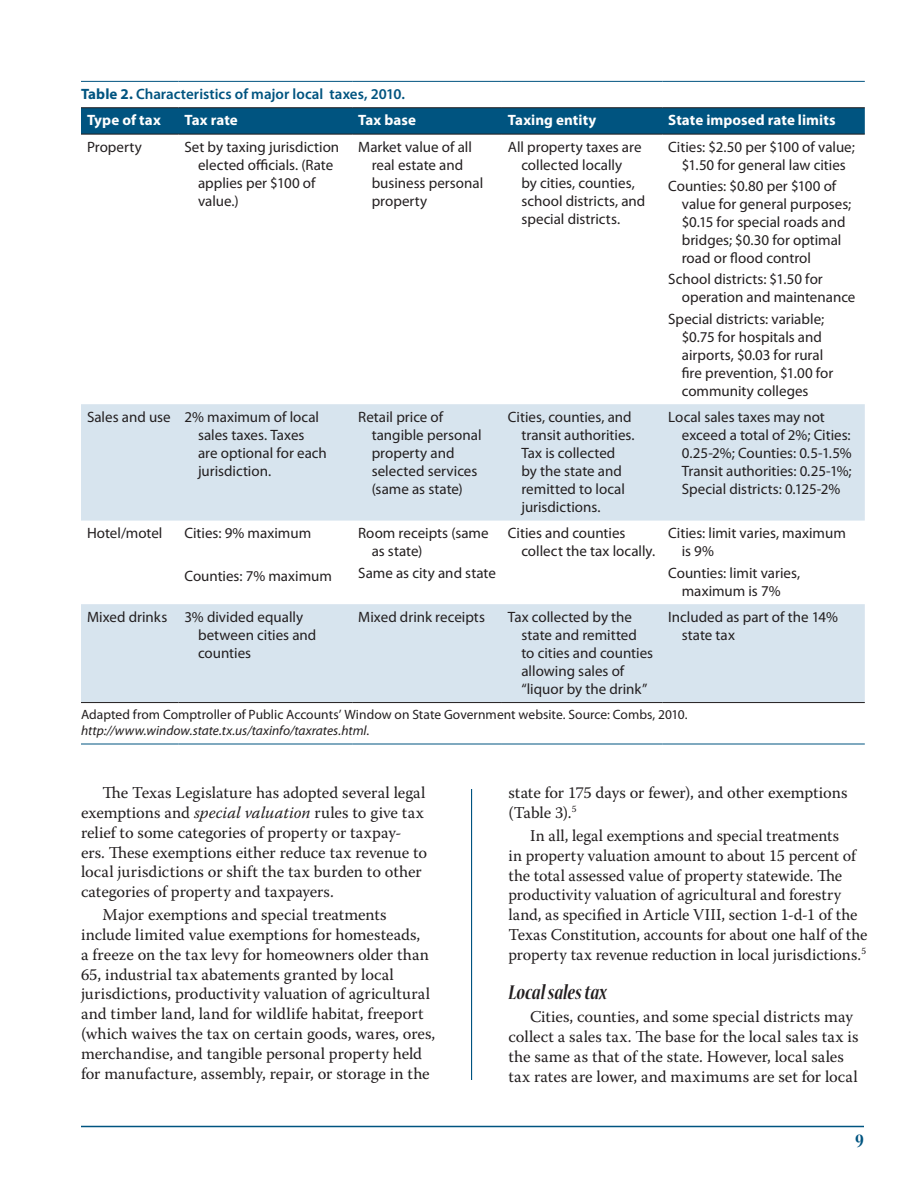
<style>
.page{position:relative;width:918px;height:1188px;background:#fff}
.page>*{position:absolute;margin:0;border:0;box-sizing:border-box;transform-origin:0 0}
.heading2{font:italic 700 condensed 22.5px "Nueva Std";letter-spacing:-.005em;color:#231f20}
.t1{font:700 condensed 21px "Nueva Std";color:#005480}
.body{font:16.5px/19.8px "Warnock Pro";color:#231f20}
.table_body{font:15px/18px "Myriad Pro";color:#231f20}
.table_head{font:700 15px "Myriad Pro";letter-spacing:.005em;color:#fff}
.table_head-2{font:600 15px "Myriad Pro";color:#005480}
.table_footnote{font:13.5px/16.2px "Myriad Pro";color:#231f20}
.s1{font-weight:700}
.s2{font-style:italic}
</style>
<div class="page">
<hr style="left:81px;top:1126px;width:783px;height:1px;background:#005480">
<hr style="left:471px;top:81px;width:1px;height:999px;background:#005480">
<div style="left:81px;top:81px;width:763px;height:708px;background:#fff"></div>
<svg style="left:81px;top:108px;width:784px;height:26px;background:#00527d"></svg>
<svg style="left:81px;top:404px;width:784px;height:298px;fill:#d7e4ee"></svg>
<hr style="left:81px;top:81px;width:97px;height:1px;background:#005480">
<hr style="left:178px;top:81px;width:174px;height:1px;background:#005480">
<hr style="left:352px;top:81px;width:150px;height:1px;background:#005480">
<hr style="left:502px;top:81px;width:160px;height:1px;background:#005480">
<hr style="left:662px;top:81px;width:203px;height:1px;background:#005480">
<hr style="left:81px;top:744px;width:97px;height:1px;background:#005480">
<hr style="left:178px;top:744px;width:174px;height:1px;background:#005480">
<hr style="left:352px;top:744px;width:150px;height:1px;background:#005480">
<hr style="left:502px;top:744px;width:160px;height:1px;background:#005480">
<hr style="left:662px;top:744px;width:203px;height:1px;background:#005480">
<hr style="left:81px;top:107px;width:97px;height:1px;background:#231f20">
<hr style="left:178px;top:107px;width:174px;height:1px;background:#231f20">
<hr style="left:352px;top:107px;width:150px;height:1px;background:#231f20">
<hr style="left:502px;top:107px;width:160px;height:1px;background:#231f20">
<hr style="left:662px;top:107px;width:203px;height:1px;background:#231f20">
<hr style="left:81px;top:134px;width:97px;height:1px;background:#231f20">
<hr style="left:178px;top:134px;width:174px;height:1px;background:#231f20">
<hr style="left:352px;top:134px;width:150px;height:1px;background:#231f20">
<hr style="left:502px;top:134px;width:160px;height:1px;background:#231f20">
<hr style="left:662px;top:134px;width:203px;height:1px;background:#231f20">
<hr style="left:81px;top:702px;width:97px;height:1px;background:#231f20">
<hr style="left:178px;top:702px;width:174px;height:1px;background:#231f20">
<hr style="left:352px;top:702px;width:150px;height:1px;background:#231f20">
<hr style="left:502px;top:702px;width:160px;height:1px;background:#231f20">
<hr style="left:662px;top:702px;width:203px;height:1px;background:#231f20">
<p class="table_head-2" style="left:81px;top:85px;width:326px"><span class="s1">Table 2.</span> Characteristics of major local taxes, 2010.</p>
<p class="table_head" style="left:87px;top:111px;width:75px">Type of tax</p>
<p class="table_head" style="left:184px;top:111px;width:55px">Tax rate</p>
<p class="table_head" style="left:358px;top:111px;width:59px">Tax base</p>
<p class="table_head" style="left:508px;top:111px;width:90px">Taxing entity</p>
<p class="table_head" style="left:668px;top:111px;width:169px">State imposed rate limits</p>
<p class="table_body" style="left:87px;top:138px;width:56px">Property</p>
<p class="table_body" style="left:198px;top:138px;width:143px;text-indent:-14px">Set by taxing jurisdiction elected officials. (Rate applies per $100 of value.)</p>
<p class="table_body" style="left:372px;top:138px;width:113px;text-indent:-14px">Market value of all real estate and business personal property</p>
<p class="table_body" style="left:521px;top:138px;width:126px;text-indent:-14px">All property taxes are collected locally<br>by cities, counties, school districts, and special districts.</p>
<p class="table_body" style="left:668px;top:138px;width:188px;text-align:center">Cities: $2.50 per $100 of value; $1.50 for general law cities</p>
<p class="table_body" style="left:682px;top:177px;width:171px;text-indent:-14px">Counties: $0.80 per $100 of value for general purposes; $0.15 for special roads and bridges; $0.30 for optimal road or flood control</p>
<p class="table_body" style="left:682px;top:270px;width:175px;text-indent:-14px">School districts: $1.50 for operation and maintenance</p>
<p class="table_body" style="left:682px;top:309px;width:153px;text-indent:-14px">Special districts: variable; $0.75 for hospitals and airports, $0.03 for rural fire prevention, $1.00 for community colleges</p>
<p class="table_body" style="left:87px;top:408px;width:85px">Sales and use</p>
<p class="table_body" style="left:198px;top:408px;width:130px;text-indent:-14px">2% maximum of local sales taxes. Taxes are optional for each jurisdiction.</p>
<p class="table_body" style="left:372px;top:408px;width:111px;text-indent:-14px">Retail price of tangible personal property and selected services (same as state)</p>
<p class="table_body" style="left:521px;top:408px;width:115px;text-indent:-14px">Cities, counties, and transit authorities.<br>Tax is collected<br>by the state and remitted to local jurisdictions.</p>
<p class="table_body" style="left:682px;top:408px;width:171px;text-indent:-14px">Local sales taxes may not exceed a total of 2%; Cities:<br>0.25-2%; Counties: 0.5-1.5%<br>Transit authorities: 0.25-1%;<br>Special districts: 0.125-2%</p>
<p class="table_body" style="left:87px;top:524px;width:77px">Hotel/motel</p>
<p class="table_body" style="left:184px;top:524px;width:128px">Cities: 9% maximum</p>
<p class="table_body" style="left:184px;top:567px;width:149px">Counties: 7% maximum</p>
<p class="table_body" style="left:521px;top:524px;width:135px;text-indent:-14px">Cities and counties collect the tax locally.</p>
<p class="table_body" style="left:682px;top:524px;width:166px;text-indent:-14px">Cities: limit varies, maximum is 9%</p>
<p class="table_body" style="left:668px;top:563px;width:133px;text-align:center">Counties: limit varies, maximum is 7%</p>
<p class="table_body" style="left:372px;top:524px;width:118px;text-indent:-14px">Room receipts (same as state)</p>
<p class="table_body" style="left:358px;top:563px;width:139px">Same as city and state</p>
<p class="table_body" style="left:87px;top:608px;width:82px">Mixed drinks</p>
<p class="table_body" style="left:198px;top:608px;width:120px;text-indent:-14px">3% divided equally between cities and counties</p>
<p class="table_body" style="left:358px;top:608px;width:128px">Mixed drink receipts</p>
<p class="table_body" style="left:521px;top:608px;width:133px;text-indent:-14px">Tax collected by the state and remitted to cities and counties allowing sales of “liquor by the drink”</p>
<p class="table_body" style="left:682px;top:608px;width:158px;text-indent:-14px">Included as part of the 14% state tax</p>
<p class="table_footnote" style="left:81px;top:706px;width:608px">Adapted from Comptroller of Public Accounts’ Window on State Government website. Source: Combs, 2010. <span class="s2">http://www.window.state.tx.us/taxinfo/taxrates.html.</span></p>
<p class="body" style="left:81px;top:783px;width:348px;text-indent:22px">The Texas Legislature has adopted several legal exemptions and <span class="s2">special valuation</span> rules to give tax relief to some categories of property or taxpay&shy;ers. These exemptions either reduce tax revenue to local jurisdictions or shift the tax burden to other categories of property and taxpayers.</p>
<p class="body" style="left:81px;top:905px;width:356px;text-indent:22px">Major exemptions and special treatments include limited value exemptions for homesteads,<br>a freeze on the tax levy for homeowners older than 65, industrial tax abatements granted by local jurisdictions, productivity valuation of agricultural and timber land, land for wildlife habitat, freeport (which waives the tax on certain goods, wares, ores, merchandise, and tangible personal property held for manufacture, assembly, repair, or storage in the</p>
<p class="body" style="left:508px;top:783px;width:341px">state for 175 days or fewer), and other exemptions (Table 3).<sup>5</sup></p>
<p class="body" style="left:508px;top:825px;width:361px;text-indent:22px">In all, legal exemptions and special treatments<br>in property valuation amount to about 15 percent of the total assessed value of property statewide. The productivity valuation of agricultural and forestry land, as specified in Article VIII, section 1-d-1 of the Texas Constitution, accounts for about one half of the property tax revenue reduction in local jurisdictions.<sup>5</sup></p>
<p class="heading2" style="left:508px;top:983px;width:100px">Local sales tax</p>
<p class="body" style="left:508px;top:1007px;width:352px;text-indent:22px">Cities, counties, and some special districts may collect a sales tax. The base for the local sales tax is the same as that of the state. However, local sales tax rates are lower, and maximums are set for local</p>
<h2 class="t1" style="left:855px;top:1131px;width:10px">9</h2>
</div>
